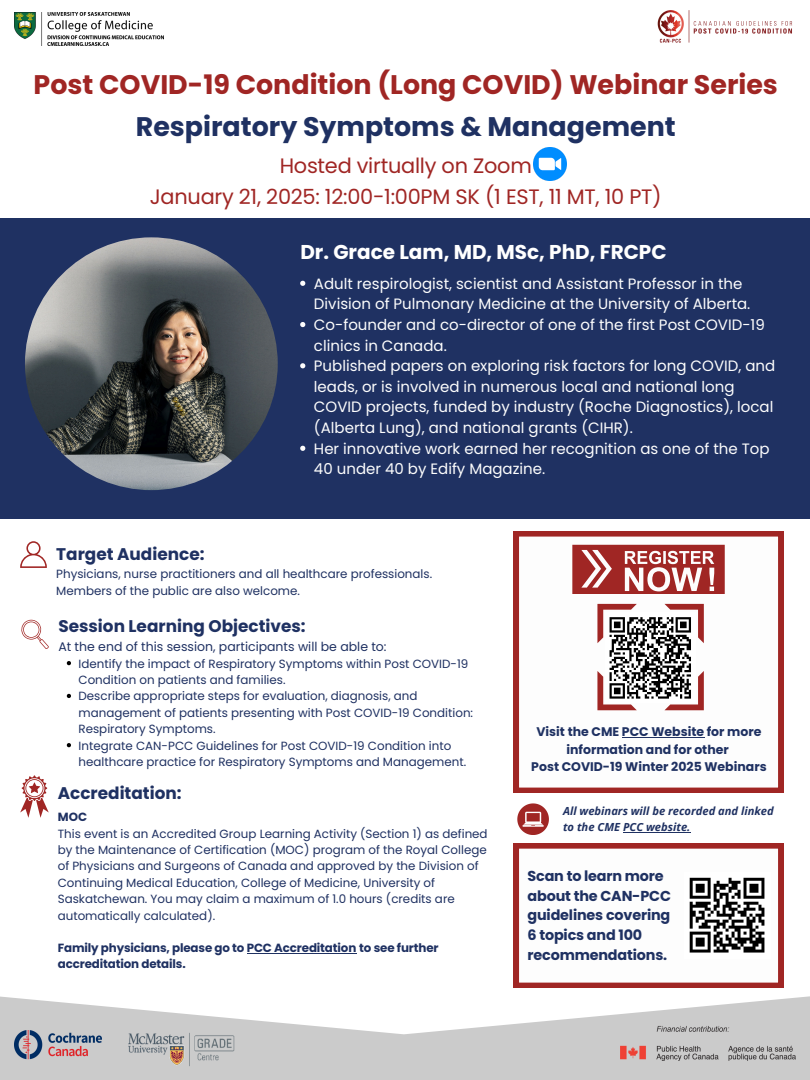
<style>
.page{position:relative;width:810px;height:1080px;background:#fff}
.page>*{position:absolute;margin:0;border:0;box-sizing:border-box;transform-origin:0 0}
.t1{font:700 26.88px "Poppins";color:#a02624}
.t2{font:700 26.88px "Poppins";color:#1f3162}
.t3{font:20.88px "Poppins";letter-spacing:-.01em;color:#a02624}
.t4{font:700 20px "Poppins";color:#fff}
.t5{font:700 16.88px "Poppins";color:#1f3162}
.t6{font:15px/20.6px "Poppins";color:#fdfdfd}
.t7{font:700 14.38px/19.7px "Poppins";letter-spacing:-.01em;color:#1f3162}
.t8{font:700 12.5px/17.4px "Poppins";color:#1f3162;text-align:center}
.t9{font:12.5px "Poppins";color:#1f3162}
.t10{font:11.88px/16.4px "Poppins";color:#1f3162}
.t11{font:700 11.88px/16.4px "Poppins";letter-spacing:-.01em;color:#1f3162}
.t12{font:italic 700 11.19px/15.5px "Open Sans";color:#1f3162}
</style>
<div class="page">
<svg style="left:514px;top:531px;width:269px;height:262px"></svg>
<svg style="left:572px;top:545px;width:153px;height:49px"></svg>
<div style="left:0;top:218px;width:810px;height:300px;background:#1f3162"></div>
<svg style="left:0;top:996px;width:810px;height:84px;fill:#cbcbcb"></svg>
<svg style="left:517px;top:803px;width:32px;height:32px"></svg>
<img style="left:25px;top:237px;width:253px;height:253px;border-radius:50%">
<img style="left:657px;top:10px;width:136px;height:33px">
<img style="left:14px;top:13px;width:149px;height:32px">
<img style="left:533px;top:147px;width:33px;height:33px">
<svg style="left:20px;top:775px;width:29px;height:43px"></svg>
<svg style="left:20px;top:541px;width:27px;height:27px"></svg>
<svg style="left:21px;top:620px;width:28px;height:29px"></svg>
<img style="left:126px;top:1031px;width:111px;height:38px">
<img style="left:14px;top:1031px;width:88px;height:29px">
<img style="left:620px;top:1025px;width:176px;height:36px">
<svg style="left:597px;top:604px;width:107px;height:106px"></svg>
<svg style="left:514px;top:843px;width:269px;height:145px"></svg>
<div style="left:684px;top:872px;width:86px;height:87px;background:#fff"></div>
<svg style="left:690px;top:878px;width:74px;height:72px"></svg>
<hr style="left:690px;top:950px;width:21px;height:3px;background:#000">
<hr style="left:714px;top:950px;width:15px;height:3px;background:#000">
<hr style="left:744px;top:950px;width:20px;height:3px;background:#000">
<hr style="left:623px;top:832px;width:67px;height:1px;background:#1f3162">
<svg style="left:67px;top:661px;width:4px;height:4px"></svg>
<svg style="left:67px;top:694px;width:4px;height:4px"></svg>
<svg style="left:67px;top:743px;width:4px;height:4px"></svg>
<svg style="left:300px;top:281px;width:5px;height:5px"></svg>
<svg style="left:300px;top:322px;width:5px;height:5px"></svg>
<svg style="left:300px;top:363px;width:5px;height:5px"></svg>
<svg style="left:300px;top:446px;width:5px;height:5px"></svg>
<hr style="left:622px;top:737px;width:82px;height:1px;background:#1f3162">
<hr style="left:247px;top:953px;width:109px;height:1px;background:#1f3162">
<p class="t1" style="left:34px;top:66px;width:746px">Post COVID-19 Condition (Long COVID) Webinar Series</p>
<p class="t2" style="left:136px;top:107px;width:541px">Respiratory Symptoms &amp; Management</p>
<h1 class="t3" style="left:280px;top:151px;width:254px">Hosted virtually on Zoom</h1>
<h4 class="t3" style="left:150px;top:182px;width:514px">January 21, 2025: 12:00-1:00PM SK (1 EST, 11 MT, 10 PT)</h4>
<p class="t4" style="left:300px;top:238px;width:368px">Dr. Grace Lam, MD, MSc, PhD, FRCPC</p>
<p class="t6" style="left:314px;top:273px;width:438px">Adult respirologist, scientist and Assistant Professor in the<br>Division of Pulmonary Medicine at the University of Alberta.</p>
<p class="t6" style="left:314px;top:314px;width:452px">Co-founder and co-director of one of the first Post COVID-19 clinics in Canada.</p>
<p class="t6" style="left:314px;top:356px;width:463px">Published papers on exploring risk factors for long COVID, and leads, or is involved in numerous local and national long COVID projects, funded by industry (Roche Diagnostics), local (Alberta Lung), and national grants (CIHR).</p>
<p class="t6" style="left:314px;top:438px;width:457px">Her innovative work earned her recognition as one of the Top<br>40 under 40 by Edify Magazine.</p>
<p class="t5" style="left:56px;top:542px;width:150px">Target Audience:</p>
<p class="t10" style="left:56px;top:566px;width:377px">Physicians, nurse practitioners and all healthcare professionals.</p>
<p class="t10" style="left:56px;top:582px;width:245px">Members of the public are also welcome.</p>
<p class="t5" style="left:58px;top:614px;width:249px">Session Learning Objectives:</p>
<p class="t9" style="left:58px;top:638px;width:330px">At the end of this session, participants will be able to:</p>
<p class="t10" style="left:79px;top:655px;width:391px">Identify the impact of Respiratory Symptoms within Post COVID-19<br>Condition on patients and families.</p>
<p class="t10" style="left:79px;top:688px;width:396px">Describe appropriate steps for evaluation, diagnosis, and management of patients presenting with Post COVID-19 Condition:<br>Respiratory Symptoms.</p>
<p class="t10" style="left:79px;top:737px;width:389px">Integrate CAN-PCC Guidelines for Post COVID-19 Condition into healthcare practice for Respiratory Symptoms and Management.</p>
<p class="t5" style="left:58px;top:781px;width:125px">Accreditation:</p>
<p class="t11" style="left:58px;top:809px;width:31px">MOC</p>
<p class="t10" style="left:58px;top:825px;width:431px">This event is an Accredited Group Learning Activity (Section 1) as defined by the Maintenance of Certification (MOC) program of the Royal College of Physicians and Surgeons of Canada and approved by the Division of Continuing Medical Education, College of Medicine, University of Saskatchewan. You may claim a maximum of 1.0 hours (credits are automatically calculated).</p>
<p class="t11" style="left:58px;top:940px;width:382px">Family physicians, please go to PCC Accreditation to see further accreditation details.</p>
<p class="t8" style="left:536px;top:723px;width:227px">Visit the CME PCC Website for more information and for other</p>
<p class="t8" style="left:531px;top:758px;width:237px">Post COVID-19 Winter 2025 Webinars</p>
<h2 class="t12" style="left:563px;top:803px;width:212px">All webinars will be recorded and linked to the CME PCC website.</h2>
<p class="t7" style="left:528px;top:866px;width:145px">Scan to learn more about the CAN-PCC guidelines covering<br>6 topics and 100 recommendations.</p>
</div>
